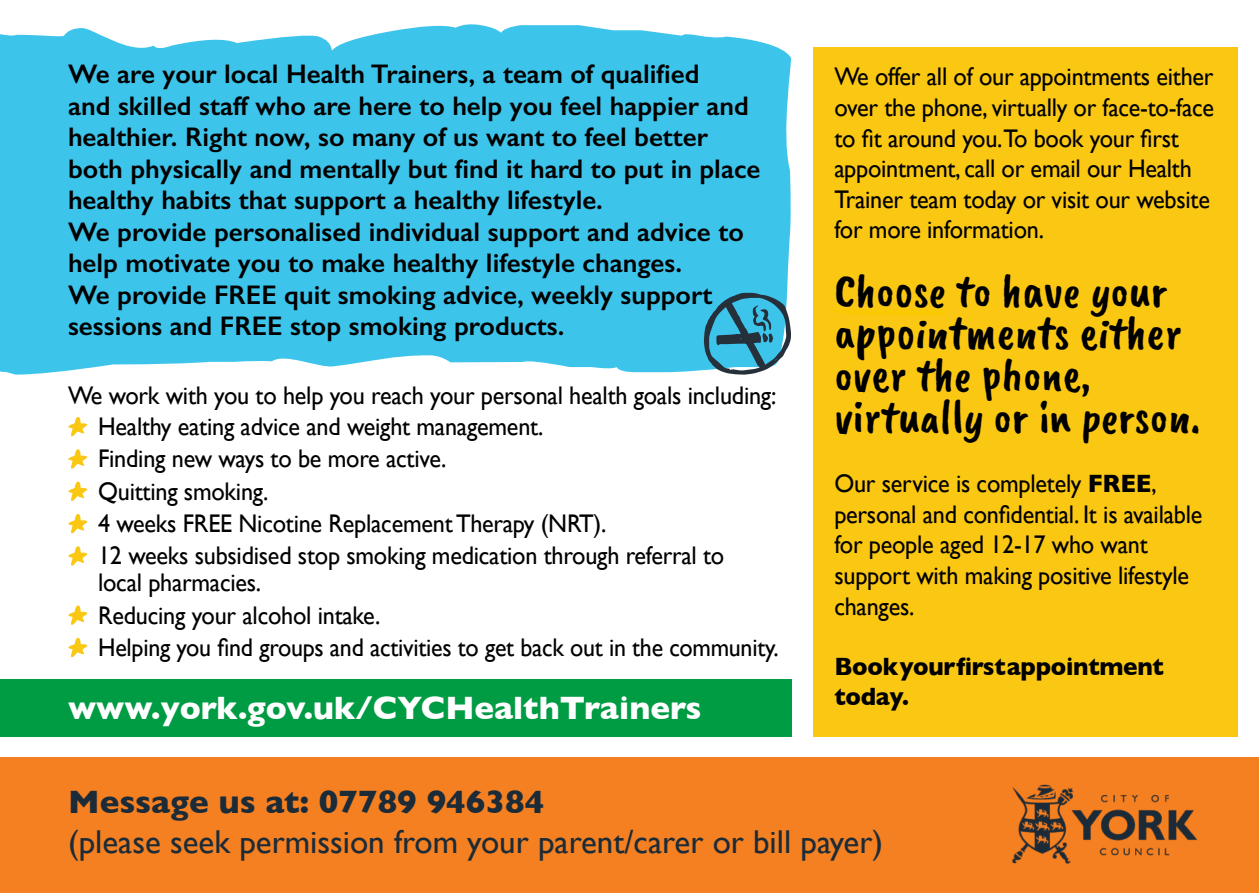
<style>
.page{position:relative;width:1259px;height:893px;background:#fff}
.page>*{position:absolute;margin:0;border:0;box-sizing:border-box;transform-origin:0 0}
.t1{font:48px/42px "Caveat Brush";color:#000}
.t2{font:33px/39.6px "Gill Sans";color:#1c2b38}
.t3{font:700 33px "Gill Sans";color:#fff}
.t4{font:600 27px/31.5px "Gill Sans";color:#000}
.t5{font:25.5px/30.6px "Gill Sans";letter-spacing:-.01em;color:#000;scale:.95 1}
.t6{font:25.5px "Gill Sans";letter-spacing:-.01em;color:#000;scale:.94 1}
.t7{font:700 25.5px/30.6px "Gill Sans";letter-spacing:-.01em;color:#000;scale:.95 1}
.s1{font-weight:700}
</style>
<div class="page">
<div style="left:0;top:24px;width:791px;height:351px;background:#3dc4eb"></div>
<div style="left:0;top:758px;width:1259px;height:135px;background:#f58021"></div>
<div style="left:0;top:679px;width:791px;height:57px;background:#009c44"></div>
<div style="left:813px;top:47px;width:424px;height:689px;background:#fac712"></div>
<svg style="left:68px;top:417px;width:19px;height:19px"></svg>
<svg style="left:68px;top:449px;width:19px;height:20px"></svg>
<svg style="left:68px;top:481px;width:19px;height:20px"></svg>
<svg style="left:68px;top:514px;width:19px;height:19px"></svg>
<svg style="left:68px;top:605px;width:19px;height:20px"></svg>
<svg style="left:68px;top:546px;width:19px;height:20px"></svg>
<svg style="left:68px;top:638px;width:19px;height:19px"></svg>
<svg style="left:832px;top:309px;width:114px;height:6px"></svg>
<svg style="left:704px;top:293px;width:87px;height:82px;background:#4a99b3"></svg>
<img style="left:991px;top:727px;width:250px;height:137px">
<p class="t4" style="left:68px;top:58px;width:694px">We are your local Health Trainers, a team of qualified<br>and skilled staff who are here to help you feel happier and healthier. Right now, so many of us want to feel better both physically and mentally but find it hard to put in place healthy habits that support a healthy lifestyle.<br>We provide personalised individual support and advice to help motivate you to make healthy lifestyle changes.<br>We provide FREE quit smoking advice, weekly support sessions and FREE stop smoking products.</p>
<p class="t5" style="left:68px;top:380px;width:747px">We work with you to help you reach your personal health goals including:</p>
<p class="t5" style="left:98px;top:411px;width:470px">Healthy eating advice and weight management.</p>
<p class="t5" style="left:98px;top:443px;width:368px">Finding new ways to be more active.</p>
<p class="t5" style="left:98px;top:476px;width:181px">Quitting smoking.</p>
<p class="t5" style="left:98px;top:508px;width:536px">4 weeks FREE Nicotine Replacement Therapy (NRT).</p>
<p class="t5" style="left:98px;top:542px;width:660px;line-height:27px">12 weeks subsidised stop smoking medication through referral to local pharmacies.</p>
<p class="t5" style="left:98px;top:599px;width:299px">Reducing your alcohol intake.</p>
<p class="t6" style="left:98px;top:632px;width:725px">Helping you find groups and activities to get back out in the community.</p>
<p class="t3" style="left:68px;top:681px;width:635px">www.york.gov.uk/CYCHealthTrainers</p>
<p class="t5" style="left:834px;top:61px;width:401px">We offer all of our appointments either over the phone, virtually or face-to-face to fit around you.To book your first appointment, call or email our Health Trainer team today or visit our website for more information.</p>
<p class="t1" style="left:834px;top:271px;width:367px">Choose to have your appointments either over the phone, virtually or in person.</p>
<p class="t5" style="left:834px;top:468px;width:389px">Our service is completely <span class="s1">FREE</span>, personal and confidential. It is available for people aged 12-17 who want support with making positive lifestyle changes.</p>
<p class="t7" style="left:834px;top:650px;width:348px">Book your first appointment today.</p>
<p class="t2" style="left:68px;top:782px;width:816px"><span class="s1">Message us at: 07789 946384<br></span>(please seek permission from your parent/carer or bill payer)</p>
</div>
